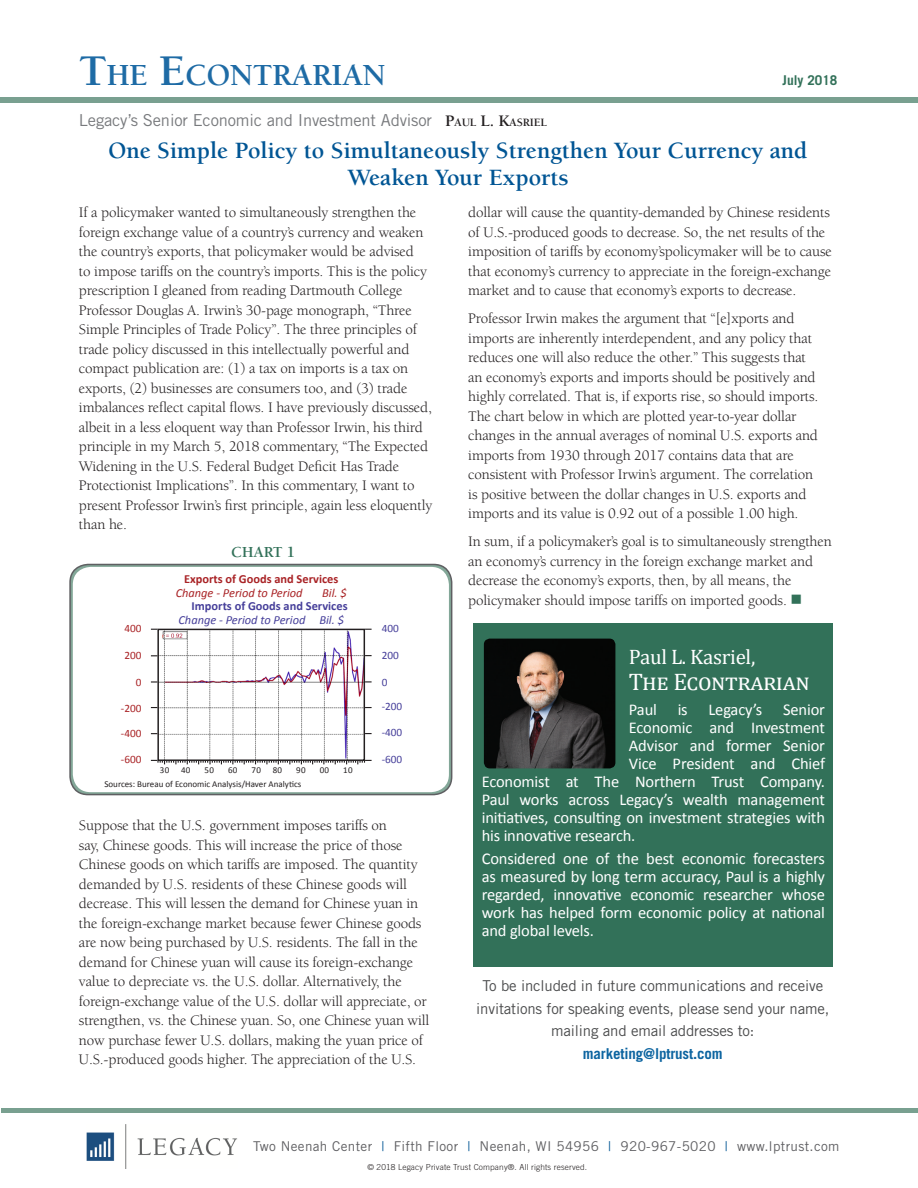
<style>
.page{position:relative;width:918px;height:1188px;background:#fff}
.page>*{position:absolute;margin:0;border:0;box-sizing:border-box;transform-origin:0 0}
.subhead_berkbold_425{font:700 31.5px "Berkeley Std";letter-spacing:-.015em;color:#1e6ba5}
.headline_24_28_8{font:700 24px/27px "Berkeley Std";color:#005594;text-align:center}
.body_10_12_5__-15t{font:24px "Cambria";letter-spacing:-.015em;color:#fff}
.body_10_12_5__-15t-2{font:21px "Cambria";letter-spacing:-.015em;color:#fff}
.subhead_berkbold_425-2{font:16.5px/18px "Calibri";letter-spacing:-.01em;color:#fff;text-align:justify}
.subhead_berkbold_425-3{font:16.5px "Trade Gothic LT Std";letter-spacing:-.01em;color:#787a7d}
.body_10_5_13__-10t{font:700 15.75px "Berkeley Std";letter-spacing:-.01em;color:#327159}
.body_10_5_13__-10t-2{font:15px/19.5px "Berkeley Std";letter-spacing:-.01em;color:#231f20}
.subhead_berkbold_425-4{font:15px/22.5px "Trade Gothic LT Std";letter-spacing:-.01em;color:#4b4c4d;text-align:center}
.address{font:13.5px "Trade Gothic LT Std";letter-spacing:.025em;color:#5f5f62}
.header_date{font:700 13.5px "Trade Gothic LT Std";color:#327159}
.t1{font:italic 12.3px "Calibri";color:#a92326}
.t2{font:italic 12.3px "Calibri";color:#463f9a}
.t3{font:700 12.3px "Calibri";color:#a92326}
.t4{font:700 12.3px "Calibri";color:#463f9a}
.subhead_berkbold_425-5{font:700 11.55px "Berkeley Std";letter-spacing:-.015em;color:#231f20}
.t5{font:11.25px "Calibri";color:#a92326}
.t6{font:11.25px "Calibri";color:#463f9a}
.t7{font:9px "Calibri";color:#231f20}
.copyright_cutline_ba{font:300 8.25px "Trade Gothic LT Std";letter-spacing:.02em;color:#231f20}
.s1{font-size:45px}
.s2{font-size:16.5px}
.s3{color:#327159}
.s4{font-weight:700;color:#0c64a0}
.s5{color:#005594}
</style>
<div class="page">
<div style="left:0;top:97px;width:918px;height:5px;background:#79a090"></div>
<hr style="left:2px;top:1109px;width:916px;height:4px;background:#79a090">
<img style="left:86px;top:1125px;width:151px;height:43px">
<div style="left:69px;top:564px;width:383px;height:231px;border:2px solid #5f5f62;border-radius:18px"></div>
<img style="left:160px;top:632px;width:202px;height:126px">
<div style="left:157px;top:629px;width:208px;height:132px;border:2px solid #231f20"></div>
<svg style="left:151px;top:681px;width:6px;height:2px"></svg>
<svg style="left:151px;top:760px;width:221px;height:4px"></svg>
<div style="left:473px;top:624px;width:360px;height:343px;background:#327159"></div>
<img style="left:484px;top:639px;width:131px;height:129px">
<p class="subhead_berkbold_425" style="left:79px;top:58px;width:309px"><span class="s1">T</span>HE <span class="s1">E</span>CONTRARIAN</p>
<p class="subhead_berkbold_425-3" style="left:79px;top:110px;width:355px">Legacy’s Senior Economic and Investment Advisor</p>
<p class="subhead_berkbold_425-5" style="left:445px;top:116px;width:104px"><span class="s2">P</span>AUL <span class="s2">L. K</span>ASRIEL</p>
<p class="headline_24_28_8" style="left:109px;top:137px;width:701px">One Simple Policy to Simultaneously Strengthen Your Currency and<br>Weaken Your Exports</p>
<p class="header_date" style="left:783px;top:72px;width:56px">July 2018</p>
<p class="body_10_5_13__-10t-2" style="left:79px;top:203px;width:355px">If a policymaker wanted to simultaneously strengthen the foreign exchange value of a country’s currency and weaken the country’s exports, that policymaker would be advised<br>to impose tariffs on the country’s imports. This is the policy prescription I gleaned from reading Dartmouth College Professor Douglas A. Irwin’s 30-page monograph, “Three Simple Principles of Trade Policy”. The three principles of trade policy discussed in this intellectually powerful and compact publication are: (1) a tax on imports is a tax on exports, (2) businesses are consumers too, and (3) trade imbalances reflect capital flows. I have previously discussed, albeit in a less eloquent way than Professor Irwin, his third principle in my March 5, 2018 commentary, “The Expected Widening in the U.S. Federal Budget Deficit Has Trade Protectionist Implications”. In this commentary, I want to present Professor Irwin’s first principle, again less eloquently than he.</p>
<p class="t5" style="left:124px;top:621px;width:19px">400</p>
<p class="t5" style="left:124px;top:648px;width:19px">200</p>
<p class="t5" style="left:136px;top:675px;width:7px">0</p>
<p class="t5" style="left:121px;top:701px;width:22px">-200</p>
<p class="t5" style="left:121px;top:726px;width:22px">-400</p>
<p class="t5" style="left:121px;top:752px;width:22px">-600</p>
<p class="body_10_5_13__-10t" style="left:231px;top:543px;width:65px">CHART 1</p>
<p class="t3" style="left:184px;top:571px;width:156px">Exports of Goods and Services</p>
<p class="t1" style="left:176px;top:584px;width:128px">Change - Period to Period</p>
<p class="t1" style="left:322px;top:584px;width:26px">Bil. $</p>
<p class="t4" style="left:192px;top:598px;width:158px">Imports of Goods and Services</p>
<p class="t2" style="left:179px;top:611px;width:167px">Change - Period to Period Bil. $</p>
<p class="t7" style="left:160px;top:765px;width:11px">30</p>
<p class="t7" style="left:181px;top:765px;width:11px">40</p>
<p class="t7" style="left:205px;top:765px;width:11px">50</p>
<p class="t7" style="left:228px;top:765px;width:11px">60</p>
<p class="t7" style="left:252px;top:765px;width:11px">70</p>
<p class="t7" style="left:273px;top:765px;width:11px">80</p>
<p class="t7" style="left:296px;top:765px;width:11px">90</p>
<p class="t7" style="left:320px;top:765px;width:11px">00</p>
<p class="t7" style="left:343px;top:765px;width:11px">10</p>
<p class="t7" style="left:104px;top:778px;width:198px">Sources: Bureau of Economic Analysis/Haver Analytics</p>
<p class="t6" style="left:382px;top:621px;width:19px">400</p>
<p class="t6" style="left:382px;top:648px;width:19px">200</p>
<p class="t6" style="left:382px;top:675px;width:7px">0</p>
<p class="t6" style="left:382px;top:699px;width:22px">-200</p>
<p class="t6" style="left:382px;top:725px;width:22px">-400</p>
<p class="t6" style="left:382px;top:752px;width:22px">-600</p>
<p class="body_10_5_13__-10t-2" style="left:79px;top:816px;width:352px">Suppose that the U.S. government imposes tariffs on<br>say, Chinese goods. This will increase the price of those Chinese goods on which tariffs are imposed. The quantity demanded by U.S. residents of these Chinese goods will decrease. This will lessen the demand for Chinese yuan in the foreign-exchange market because fewer Chinese goods are now being purchased by U.S. residents. The fall in the demand for Chinese yuan will cause its foreign-exchange value to depreciate vs. the U.S. dollar. Alternatively, the foreign-exchange value of the U.S. dollar will appreciate, or strengthen, vs. the Chinese yuan. So, one Chinese yuan will now purchase fewer U.S. dollars, making the yuan price of U.S.-produced goods higher. The appreciation of the U.S.</p>
<p class="body_10_5_13__-10t-2" style="left:468px;top:203px;width:365px">dollar will cause the quantity-demanded by Chinese residents of U.S.-produced goods to decrease. So, the net results of the imposition of tariffs by economy’spolicymaker will be to cause that economy’s currency to appreciate in the foreign-exchange market and to cause that economy’s exports to decrease.</p>
<p class="body_10_5_13__-10t-2" style="left:468px;top:309px;width:352px">Professor Irwin makes the argument that “[e]xports and imports are inherently interdependent, and any policy that reduces one will also reduce the other.” This suggests that an economy’s exports and imports should be positively and highly correlated. That is, if exports rise, so should imports.<br>The chart below in which are plotted year-to-year dollar changes in the annual averages of nominal U.S. exports and imports from 1930 through 2017 contains data that are consistent with Professor Irwin’s argument. The correlation is positive between the dollar changes in U.S. exports and imports and its value is 0.92 out of a possible 1.00 high.</p>
<p class="body_10_5_13__-10t-2" style="left:468px;top:532px;width:365px">In sum, if a policymaker’s goal is to simultaneously strengthen an economy’s currency in the foreign exchange market and decrease the economy’s exports, then, by all means, the policymaker should impose tariffs on imported goods. <span class="s3">■</span></p>
<p class="body_10_12_5__-15t-2" style="left:629px;top:645px;width:128px">Paul L. Kasriel,</p>
<p class="body_10_12_5__-15t" style="left:629px;top:667px;width:182px">The Econtrarian</p>
<p class="subhead_berkbold_425-2" style="left:629px;top:700px;width:30px">Paul</p>
<p class="subhead_berkbold_425-2" style="left:678px;top:700px;width:12px">is</p>
<p class="subhead_berkbold_425-2" style="left:709px;top:700px;width:55px">Legacy’s</p>
<p class="subhead_berkbold_425-2" style="left:783px;top:700px;width:43px">Senior</p>
<p class="subhead_berkbold_425-2" style="left:629px;top:718px;width:198px">Economic and Investment</p>
<p class="subhead_berkbold_425-2" style="left:629px;top:736px;width:198px">Advisor and former Senior</p>
<p class="subhead_berkbold_425-2" style="left:629px;top:754px;width:198px">Vice President and Chief</p>
<p class="subhead_berkbold_425-2" style="left:482px;top:772px;width:345px">Economist at The Northern Trust Company.</p>
<p class="subhead_berkbold_425-2" style="left:482px;top:790px;width:345px">Paul works across Legacy’s wealth management</p>
<p class="subhead_berkbold_425-2" style="left:482px;top:808px;width:345px">initiatives, consulting on investment strategies with</p>
<p class="subhead_berkbold_425-2" style="left:482px;top:826px;width:155px">his innovative research.</p>
<p class="subhead_berkbold_425-2" style="left:482px;top:850px;width:345px">Considered one of the best economic forecasters as measured by long term accuracy, Paul is a highly regarded, innovative economic researcher whose work has helped form economic policy at national and global levels.</p>
<p class="subhead_berkbold_425-4" style="left:476px;top:975px;width:355px">To be included in future communications and receive invitations for speaking events, please send your name, mailing and email addresses to:<br><span class="s4">marketing@lptrust.com</span></p>
<p class="address" style="left:253px;top:1138px;width:588px">Two Neenah Center <span class="s5">|</span> Fifth Floor <span class="s5">|</span> Neenah, WI 54956 <span class="s5">|</span> 920-967-5020 <span class="s5">|</span> www.lptrust.com</p>
<p class="copyright_cutline_ba" style="left:367px;top:1162px;width:221px">© 2018 Legacy Private Trust Company®. All rights reserved.</p>
</div>
